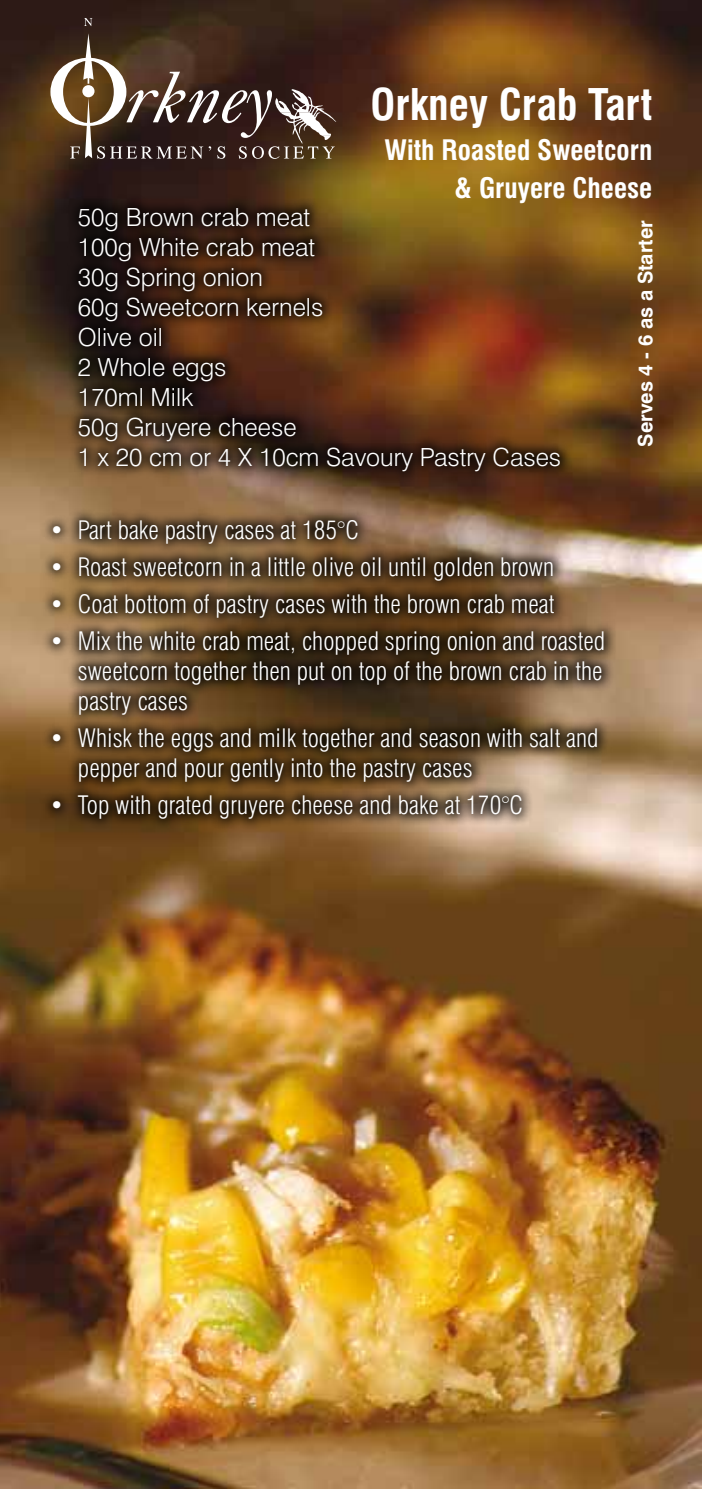
<style>
.page{position:relative;width:702px;height:1489px;background:#fff}
.page>*{position:absolute;margin:0;border:0;box-sizing:border-box;transform-origin:0 0}
.t1{font:700 condensed 42.5px "Swiss 721 BT";color:#fff}
.t2{font:700 condensed 27.5px/37.5px "Swiss 721 BT";color:#fff;text-align:right}
.t3{font:300 condensed 25px/30px "Swiss 721 BT";color:#fff;text-align:justify}
.t4{font:300 25px/30px "Swiss 721 BT";color:#fff}
.t5{font:700 20px "Swiss 721 BT";color:#fff}
</style>
<div class="page">
<img style="left:0;top:0;width:702px;height:1488px">
<div style="left:39px;top:192px;width:576px;height:637px;background:#000;opacity:.75"></div>
<svg style="left:84px;top:18px;width:8px;height:8px"></svg>
<svg style="left:50px;top:33px;width:286px;height:126px"></svg>
<h1 class="t1" style="left:370px;top:79px;width:283px">Orkney Crab Tart</h1>
<p class="t2" style="left:384px;top:131px;width:269px">With Roasted Sweetcorn &amp; Gruyere Cheese</p>
<p class="t4" style="left:78px;top:201px;width:484px">50g Brown crab meat<br>100g White crab meat<br>30g Spring onion<br>60g Sweetcorn kernels<br>Olive oil<br>2 Whole eggs<br>170ml Milk<br>50g Gruyere cheese<br>1 x 20 cm or 4 X 10cm Savoury Pastry Cases</p>
<p class="t3" style="left:50px;top:515px;width:311px">• Part bake pastry cases at 185°C</p>
<p class="t3" style="left:50px;top:552px;width:506px">• Roast sweetcorn in a little olive oil until golden brown</p>
<p class="t3" style="left:50px;top:589px;width:506px">• Coat bottom of pastry cases with the brown crab meat</p>
<p class="t3" style="left:78px;top:626px;width:529px;text-indent:-28px">• Mix the white crab meat, chopped spring onion and roasted sweetcorn together then put on top of the brown crab in the pastry cases</p>
<p class="t3" style="left:78px;top:723px;width:522px;text-indent:-28px">• Whisk the eggs and milk together and season with salt and pepper and pour gently into the pastry cases</p>
<p class="t3" style="left:50px;top:790px;width:475px">• Top with grated gruyere cheese and bake at 170°C</p>
<p class="t5" style="left:633px;top:446px;width:228px;rotate:-90deg">Serves 4 - 6 as a Starter</p>
</div>
